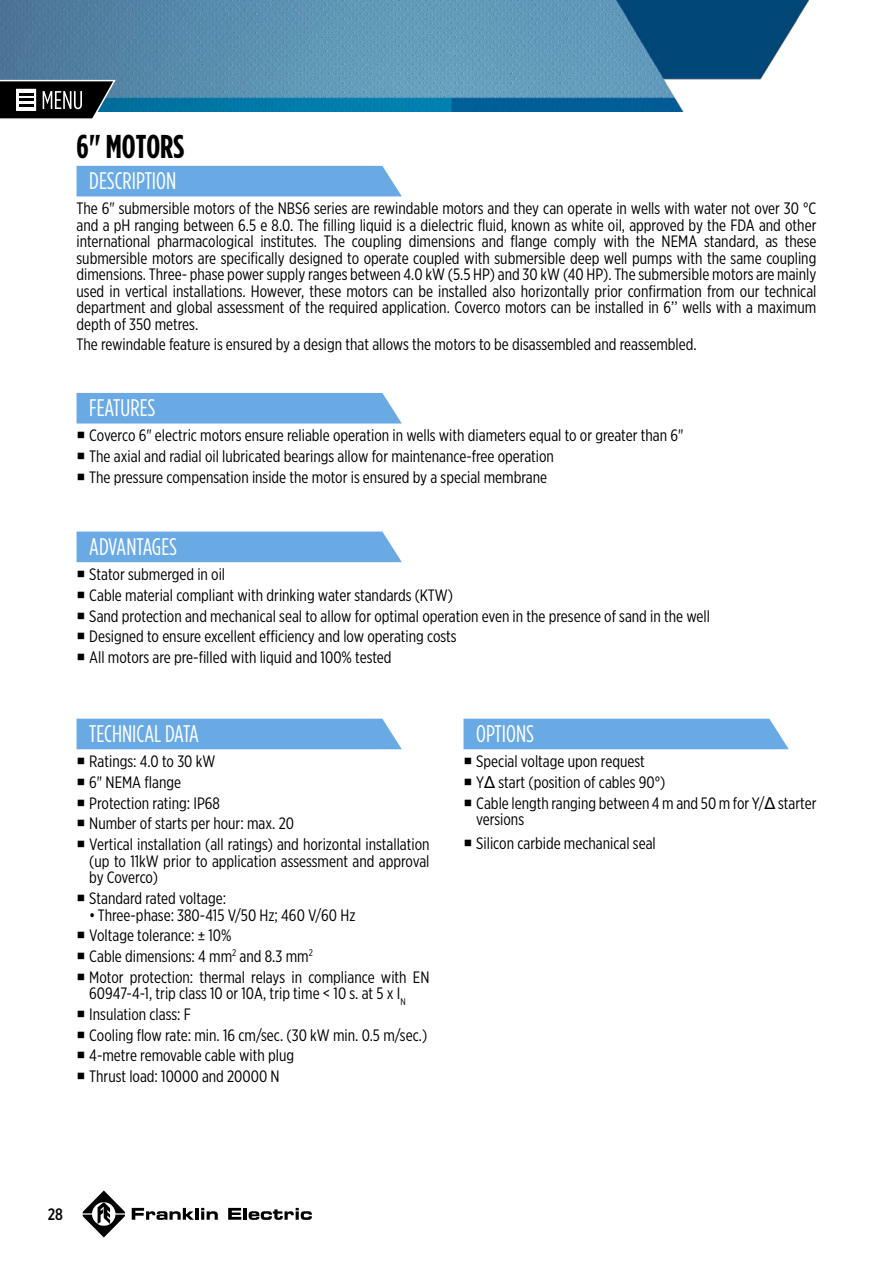
<style>
.page{position:relative;width:893px;height:1263px;background:#fff}
.page>*{position:absolute;margin:0;border:0;box-sizing:border-box;transform-origin:0 0}
.t1{font:700 33px "Gotham Condensed";color:#000}
.t2{font:24px "Gotham Condensed";color:#fff}
.t3{font:16.5px/20.7px "Gotham X Narrow";color:#000}
.t4{font:500 16.5px "Gotham X Narrow";color:#000}
.s1{font-family:"Arial"}
</style>
<div class="page">
<svg style="left:132px;top:1208px;width:62px;height:12px"></svg>
<hr style="left:195px;top:1208px;width:4px;height:12px;background:#000">
<svg style="left:201px;top:1208px;width:17px;height:12px"></svg>
<svg style="left:228px;top:1208px;width:84px;height:12px"></svg>
<svg style="left:83px;top:1190px;width:42px;height:47px"></svg>
<img style="left:0;top:0;width:810px;height:111px">
<div style="left:77px;top:166px;width:325px;height:30px;background:#6aaae4"></div>
<div style="left:77px;top:393px;width:325px;height:30px;background:#6aaae4"></div>
<div style="left:77px;top:531px;width:325px;height:31px;background:#6aaae4"></div>
<div style="left:77px;top:719px;width:325px;height:30px;background:#6aaae4"></div>
<div style="left:463px;top:719px;width:326px;height:30px;background:#6aaae4"></div>
<svg style="left:0;top:79px;width:117px;height:40px"></svg>
<h1 class="t1" style="left:77px;top:127px;width:109px">6" MOTORS</h1>
<h2 class="t2" style="left:89px;top:167px;width:88px">DESCRIPTION</h2>
<p class="t3" style="left:77px;top:200px;width:741px;line-height:16.5px;text-align:justify">The 6" submersible motors of the NBS6 series are rewindable motors and they can operate in wells with water not over 30 °C and a pH ranging between 6.5 e 8.0. The filling liquid is a dielectric fluid, known as white oil, approved by the FDA and other international pharmacological institutes. The coupling dimensions and flange comply with the NEMA standard, as these submersible motors are specifically designed to operate coupled with submersible deep well pumps with the same coupling dimensions. Three- phase power supply ranges between 4.0 kW (5.5 HP) and 30 kW (40 HP). The submersible motors are mainly used in vertical installations. However, these motors can be installed also horizontally prior confirmation from our technical department and global assessment of the required application. Coverco motors can be installed in 6’’ wells with a maximum depth of 350 metres.</p>
<p class="t3" style="left:77px;top:334px;width:622px">The rewindable feature is ensured by a design that allows the motors to be disassembled and reassembled.</p>
<h2 class="t2" style="left:89px;top:394px;width:68px">FEATURES</h2>
<p class="t3" style="left:89px;top:425px;width:596px">Coverco 6" electric motors ensure reliable operation in wells with diameters equal to or greater than 6"<br>The axial and radial oil lubricated bearings allow for maintenance-free operation<br>The pressure compensation inside the motor is ensured by a special membrane</p>
<h2 class="t2" style="left:89px;top:533px;width:89px">ADVANTAGES</h2>
<p class="t3" style="left:89px;top:564px;width:622px">Stator submerged in oil<br>Cable material compliant with drinking water standards (KTW)<br>Sand protection and mechanical seal to allow for optimal operation even in the presence of sand in the well Designed to ensure excellent efficiency and low operating costs<br>All motors are pre-filled with liquid and 100% tested</p>
<h2 class="t2" style="left:89px;top:720px;width:111px">TECHNICAL DATA</h2>
<h2 class="t2" style="left:476px;top:720px;width:59px">OPTIONS</h2>
<p class="t3" style="left:89px;top:751px;width:342px">Ratings: 4.0 to 30 kW<br>6" NEMA flange<br>Protection rating: IP68<br>Number of starts per hour: max. 20<br>Vertical installation (all ratings) and horizontal installation</p>
<p class="t3" style="left:89px;top:852px;width:342px;line-height:16.5px">(up to 11kW prior to application assessment and approval by Coverco)</p>
<p class="t3" style="left:89px;top:887px;width:138px">Standard rated voltage:</p>
<p class="t3" style="left:89px;top:904px;width:342px">• Three-phase: 380-415 V/50 Hz; 460 V/60 Hz<br>Voltage tolerance: ± 10%<br>Cable dimensions: 4 mm<sup>2</sup> and 8.3 mm<sup>2<br></sup>Motor protection: thermal relays in compliance with EN</p>
<p class="t3" style="left:89px;top:983px;width:339px">60947-4-1, trip class 10 or 10A, trip time &lt; 10 s. at 5 x I<sub>N </sub>Insulation class: F<br>Cooling flow rate: min. 16 cm/sec. (30 kW min. 0.5 m/sec.)<br>4-metre removable cable with plug<br>Thrust load: 10000 and 20000 N</p>
<p class="t3" style="left:476px;top:751px;width:342px">Special voltage upon request<br>Y<span class="s1">Δ</span> start (position of cables 90°)<br>Cable length ranging between 4 m and 50 m for Y/<span class="s1">Δ</span> starter</p>
<p class="t3" style="left:476px;top:807px;width:181px;line-height:24px">versions<br>Silicon carbide mechanical seal</p>
<p class="t4" style="left:48px;top:1205px;width:17px">28</p>
</div>
